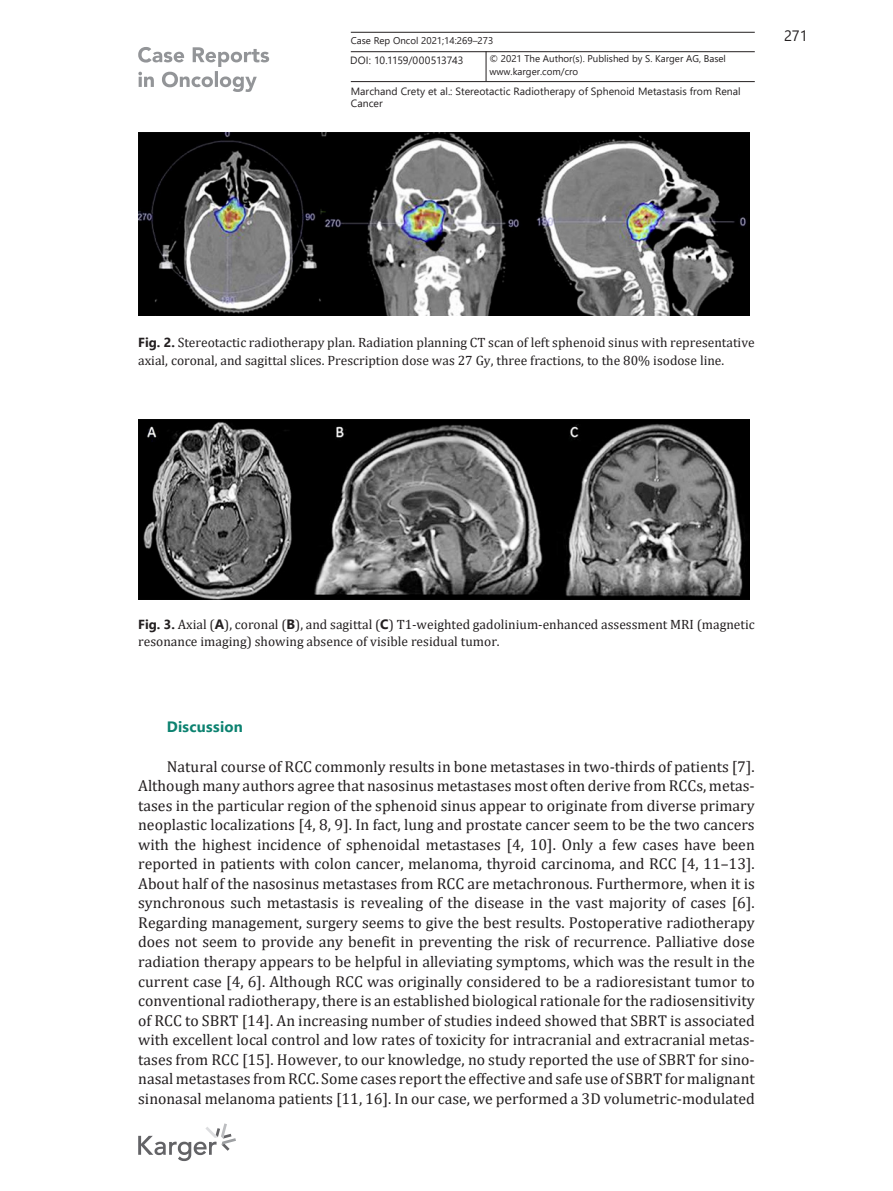
<style>
.page{position:relative;width:893px;height:1191px;background:#fff}
.page>*{position:absolute;margin:0;border:0;box-sizing:border-box;transform-origin:0 0}
.t1{font:15.75px/19.5px "Cambria";color:#231f20;text-align:justify}
.t2{font:700 15px "Segoe UI";letter-spacing:.015em;color:#0c8270}
.t3{font:15px "Segoe UI";color:#231f20}
.t4{font:13.5px/17.4px "Cambria";color:#231f20}
.t5{font:10.5px/12px "Segoe UI";letter-spacing:.005em;color:#231f20}
.t6{font:9.75px "Segoe UI";color:#231f20}
.s1{font-family:"Segoe UI";font-weight:700;font-size:13.2px}
.s2{font-family:"Segoe UI";font-weight:700}
</style>
<div class="page">
<svg style="left:138px;top:47px;width:131px;height:45px"></svg>
<hr style="left:351px;top:51px;width:404px;height:1px;background:#231f20">
<hr style="left:351px;top:81px;width:404px;height:1px;background:#231f20">
<hr style="left:351px;top:32px;width:404px;height:1px;background:#231f20">
<hr style="left:486px;top:51px;width:1px;height:30px;background:#231f20">
<svg style="left:138px;top:1123px;width:98px;height:38px"></svg>
<img style="left:138px;top:133px;width:611px;height:183px">
<img style="left:138px;top:419px;width:611px;height:180px">
<p class="t6" style="left:351px;top:31px;width:144px">Case Rep Oncol 2021;14:269–273</p>
<p class="t5" style="left:350px;top:53px;width:115px">DOI: 10.1159/000513743</p>
<p class="t6" style="left:489px;top:50px;width:238px">© 2021 The Author(s). Published by S. Karger AG, Basel</p>
<p class="t6" style="left:489px;top:62px;width:90px">www.karger.com/cro</p>
<p class="t5" style="left:351px;top:84px;width:391px">Marchand Crety et al.: Stereotactic Radiotherapy of Sphenoid Metastasis from Renal<br>Cancer</p>
<p class="t3" style="left:784px;top:22px;width:25px">271</p>
<p class="t4" style="left:138px;top:334px;width:618px"><span class="s1">Fig. 2.</span> Stereotactic radiotherapy plan. Radiation planning CT scan of left sphenoid sinus with representative axial, coronal, and sagittal slices. Prescription dose was 27 Gy, three fractions, to the 80% isodose line.</p>
<p class="t4" style="left:138px;top:615px;width:618px"><span class="s1">Fig. 3.</span> Axial (<span class="s2">A</span>), coronal (<span class="s2">B</span>), and sagittal (<span class="s2">C</span>) T1-weighted gadolinium-enhanced assessment MRI (magnetic resonance imaging) showing absence of visible residual tumor.</p>
<p class="t2" style="left:167px;top:713px;width:77px">Discussion</p>
<p class="t1" style="left:138px;top:756px;width:618px;text-indent:29px">Natural course of RCC commonly results in bone metastases in two-thirds of patients [7].<br>Although many authors agree that nasosinus metastases most often derive from RCCs, metas&shy;tases in the particular region of the sphenoid sinus appear to originate from diverse primary neoplastic localizations [4, 8, 9]. In fact, lung and prostate cancer seem to be the two cancers with the highest incidence of sphenoidal metastases [4, 10]. Only a few cases have been reported in patients with colon cancer, melanoma, thyroid carcinoma, and RCC [4, 11–13].<br>About half of the nasosinus metastases from RCC are metachronous. Furthermore, when it is synchronous such metastasis is revealing of the disease in the vast majority of cases [6].<br>Regarding management, surgery seems to give the best results. Postoperative radiotherapy does not seem to provide any benefit in preventing the risk of recurrence. Palliative dose radiation therapy appears to be helpful in alleviating symptoms, which was the result in the current case [4, 6]. Although RCC was originally considered to be a radioresistant tumor to conventional radiotherapy, there is an established biological rationale for the radiosensitivity of RCC to SBRT [14]. An increasing number of studies indeed showed that SBRT is associated with excellent local control and low rates of toxicity for intracranial and extracranial metas&shy;tases from RCC [15]. However, to our knowledge, no study reported the use of SBRT for sino&shy;nasal metastases from RCC. Some cases report the effective and safe use of SBRT for malignant sinonasal melanoma patients [11, 16]. In our case, we performed a 3D volumetric‐modulated</p>
</div>
